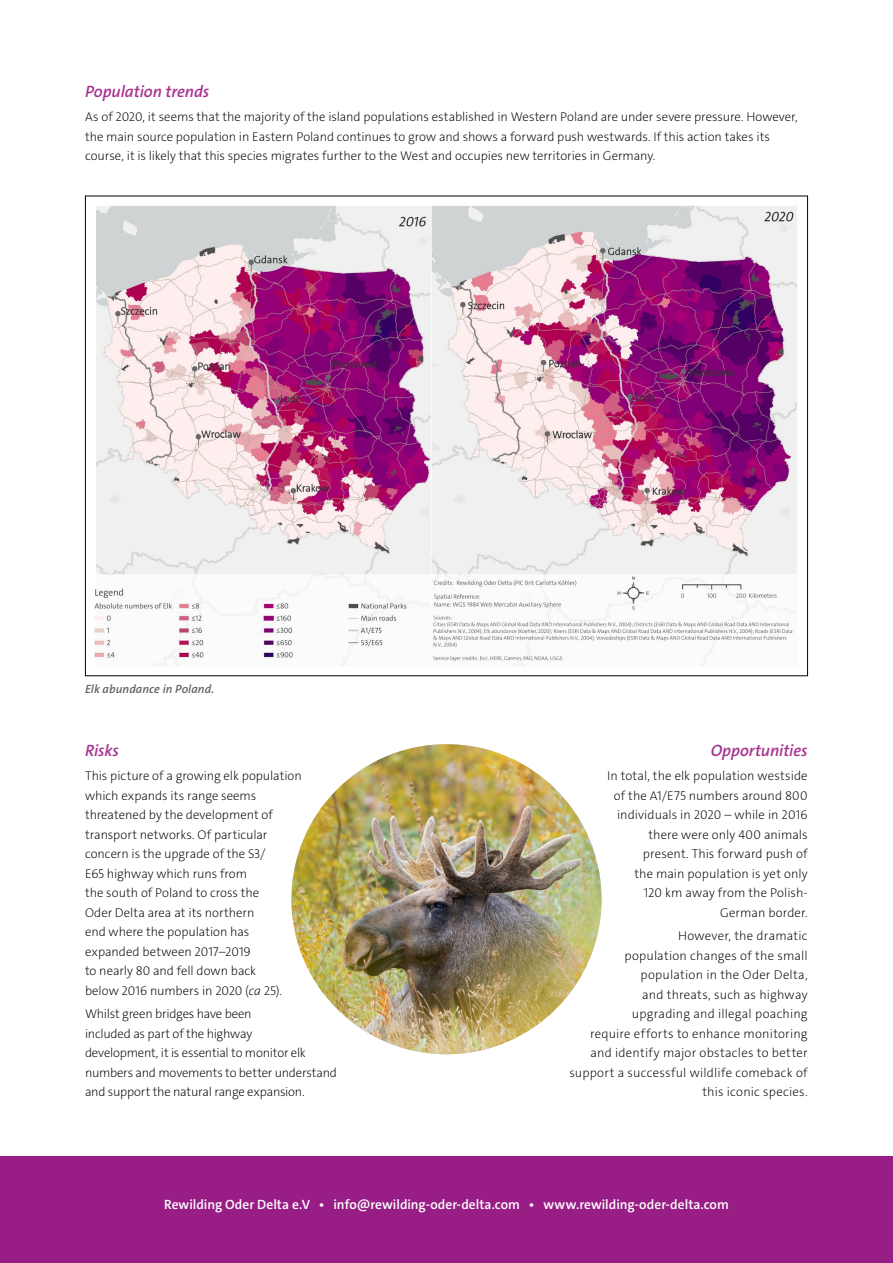
<style>
.page{position:relative;width:893px;height:1263px;background:#fff}
.page>*{position:absolute;margin:0;border:0;box-sizing:border-box;transform-origin:0 0}
.t1{font:italic 600 16.5px "The Sans E4 s";letter-spacing:-.005em;color:#a73391}
.t2{font:600 13.5px "The Sans E4 s";color:#fff}
.t3{font:200 12.75px/19.5px "The Sans E4 s";color:#000}
.t4{font:200 12.75px/19.5px "The Sans E4 s";letter-spacing:.02em;color:#000;text-align:right}
.t5{font:italic 600 12px "The Sans E4 s";letter-spacing:.005em;color:#636466}
.s1{font-style:italic}
</style>
<div class="page">
<div style="left:0;top:1157px;width:893px;height:106px;background:#981e85"></div>
<img style="left:94px;top:205px;width:703px;height:461px">
<img style="left:291px;top:744px;width:310px;height:310px;border-radius:155px">
<p class="t1" style="left:85px;top:81px;width:126px">Population trends</p>
<p class="t3" style="left:85px;top:107px;width:714px">As of 2020, it seems that the majority of the island populations established in Western Poland are under severe pressure. However, the main source population in Eastern Poland continues to grow and shows a forward push westwards. If this action takes its course, it is likely that this species migrates further to the West and occupies new territories in Germany.</p>
<p class="t5" style="left:85px;top:681px;width:131px">Elk abundance in Poland.</p>
<p class="t1" style="left:85px;top:740px;width:35px">Risks</p>
<p class="t3" style="left:85px;top:766px;width:218px">This picture of a growing elk population which expands its range seems threatened by the development of transport networks. Of particular concern is the upgrade of the S3/<br>E65 highway which runs from<br>the south of Poland to cross the<br>Oder Delta area at its northern<br>end where the population has expanded between 2017–2019<br>to nearly 80 and fell down back<br>below 2016 numbers in 2020 (<span class="s1">ca</span> 25).</p>
<p class="t3" style="left:85px;top:1004px;width:254px">Whilst green bridges have been<br>included as part of the highway<br>development, it is essential to monitor elk numbers and movements to better understand and support the natural range expansion.</p>
<p class="t1" style="left:711px;top:740px;width:98px">Opportunities</p>
<p class="t3" style="left:607px;top:766px;width:202px;text-align:right">In total, the elk population westside of the A1/E75 numbers around 800 individuals in 2020 – while in 2016 there were only 400 animals present. This forward push of<br>the main population is yet only<br>120 km away from the Polish-<br>German border.</p>
<p class="t4" style="left:569px;top:926px;width:240px">However, the dramatic<br>population changes of the small population in the Oder Delta,<br>and threats, such as highway<br>upgrading and illegal poaching<br>require efforts to enhance monitoring and identify major obstacles to better support a successful wildlife comeback of this iconic species.</p>
<p class="t2" style="left:164px;top:1196px;width:566px">Rewilding Oder Delta e.V • info@rewilding-oder-delta.com • www.rewilding-oder-delta.com</p>
</div>
